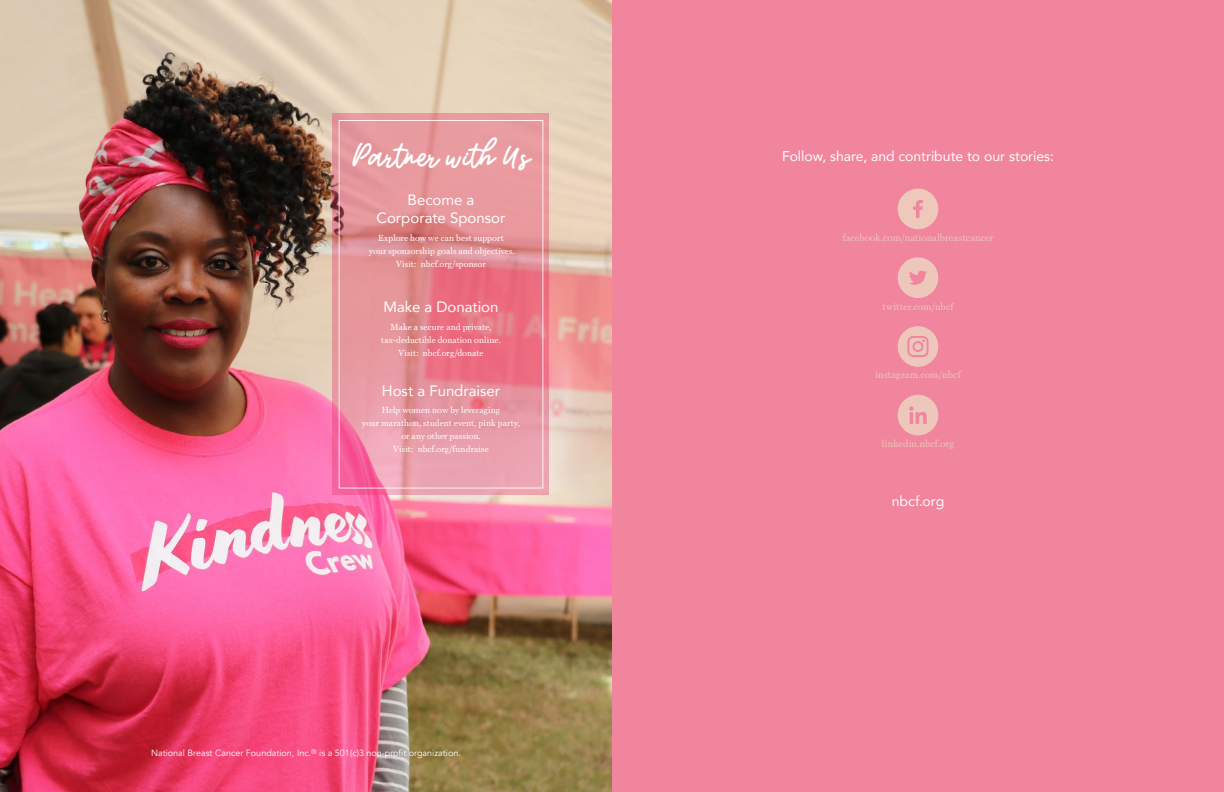
<style>
.page{position:relative;width:1224px;height:792px;background:#fff}
.page>*{position:absolute;margin:0;border:0;box-sizing:border-box;transform-origin:0 0}
.t1{font:28px "Chic Gal";letter-spacing:.02em;color:#fff}
.t2{font:15px/18px "Avenir";color:#fff;text-align:center}
.t3{font:14px "Avenir";color:#fff}
.t4{font:10px "HK Serif";letter-spacing:.015em;color:#edc7bb}
.t5{font:9px/13px "HK Serif";letter-spacing:.01em;color:#fff;text-align:center}
.t6{font:9px "Avenir";color:#fff}
</style>
<div class="page">
<div style="left:612px;top:0;width:612px;height:792px;background:#f0859d"></div>
<svg style="left:898px;top:395px;width:40px;height:40px"></svg>
<img style="left:0;top:0;width:612px;height:792px">
<svg style="left:333px;top:114px;width:216px;height:381px;background:#e68d98"></svg>
<svg style="left:898px;top:189px;width:40px;height:40px"></svg>
<svg style="left:898px;top:257px;width:40px;height:41px"></svg>
<svg style="left:898px;top:326px;width:40px;height:41px"></svg>
<div style="left:339px;top:120px;width:204px;height:368px;border:1px solid #fff"></div>
<h1 class="t1" style="left:352px;top:137px;width:179px">Partner w ith Us</h1>
<h2 class="t2" style="left:377px;top:191px;width:130px">Become a<br>Corporate Sponsor</h2>
<p class="t5" style="left:369px;top:231px;width:147px">Explore how we can best support<br>your sponsorship goals and objectives.<br>Visit: nbcf.org/sponsor</p>
<h2 class="t2" style="left:384px;top:297px;width:116px">Make a Donation</h2>
<p class="t5" style="left:381px;top:319px;width:121px">Make a secure and private, tax-deductible donation online.<br>Visit: nbcf.org/donate</p>
<h2 class="t2" style="left:382px;top:381px;width:120px">Host a Fundraiser</h2>
<p class="t5" style="left:362px;top:403px;width:159px">Help women now by leveraging<br>your marathon, student event, pink party, or any other passion.<br>Visit: nbcf.org/fundraise</p>
<p class="t6" style="left:151px;top:748px;width:311px">National Breast Cancer Foundation, Inc.<sup>®</sup> is a 501(c)3 non-profit organization.</p>
<h3 class="t3" style="left:782px;top:145px;width:273px">Follow, share, and contribute to our stories:</h3>
<p class="t4" style="left:843px;top:230px;width:152px">facebook.com/nationalbreastcancer</p>
<p class="t4" style="left:882px;top:300px;width:73px">twitter.com/nbcf</p>
<p class="t4" style="left:875px;top:368px;width:87px">instagram.com/nbcf</p>
<p class="t4" style="left:882px;top:437px;width:74px">linkedin.nbcf.org</p>
<h3 class="t3" style="left:892px;top:490px;width:54px">nbcf.org</h3>
</div>
